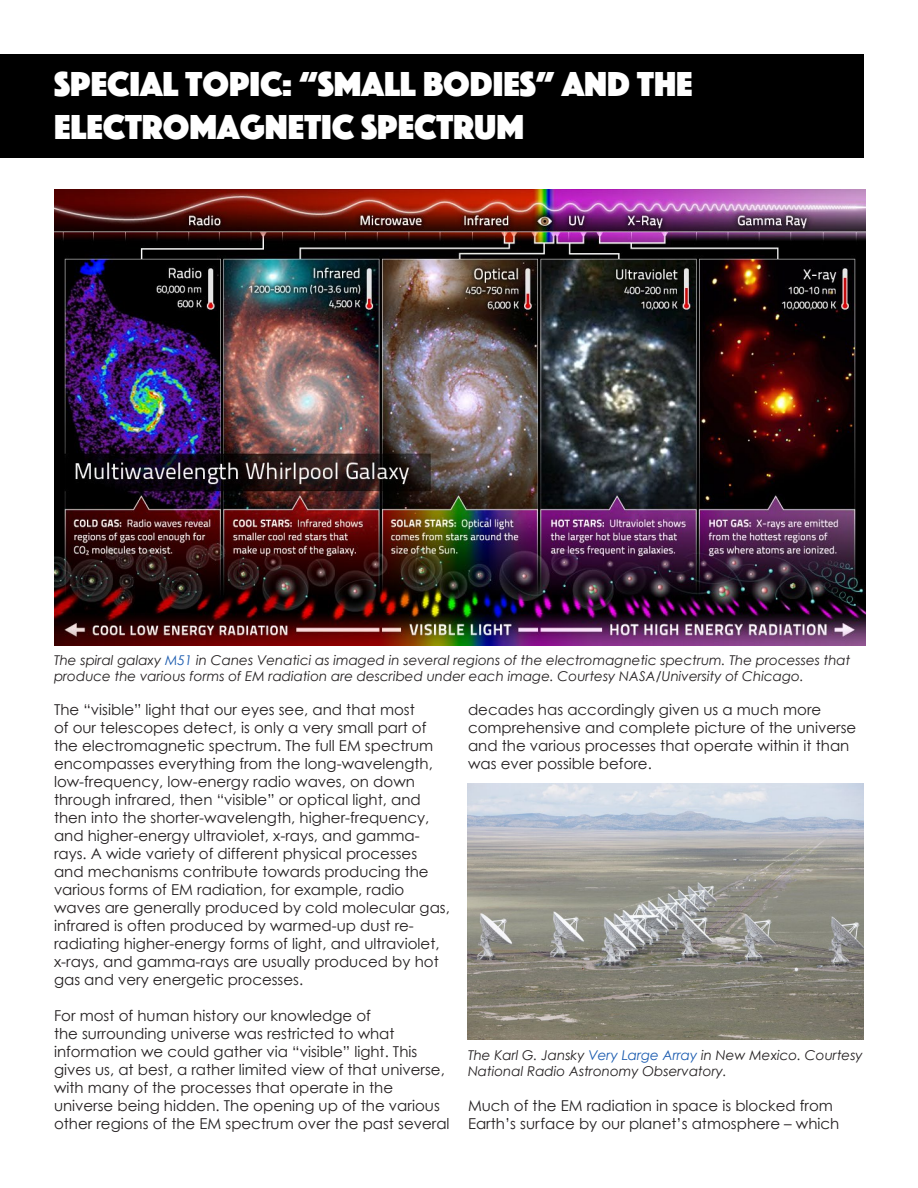
<style>
.page{position:relative;width:918px;height:1188px;background:#fff}
.page>*{position:absolute;margin:0;border:0;box-sizing:border-box;transform-origin:0 0}
.t1{font:36px/43.2px "Phosphate Solid";color:#fff}
.Body_Type{font:15px/18px "Century Gothic";color:#231f20}
.Cutlines{font:italic 13.5px/16.2px "Century Gothic";color:#231f20}
.s1{color:#195aaf}
</style>
<div class="page">
<div style="left:0;top:54px;width:864px;height:104px;background:#000"></div>
<img style="left:54px;top:189px;width:812px;height:456px">
<img style="left:467px;top:783px;width:396px;height:257px">
<p class="t1" style="left:54px;top:61px;width:640px">SPECIAL TOPIC: “SMALL BODIES” AND THE<br>ELECTROMAGNETIC SPECTRUM</p>
<p class="Cutlines" style="left:54px;top:652px;width:798px">The spiral galaxy <span class="s1">M51</span> in Canes Venatici as imaged in several regions of the electromagnetic spectrum. The processes that produce the various forms of EM radiation are described under each image. Courtesy NASA/University of Chicago.</p>
<p class="Body_Type" style="left:54px;top:701px;width:397px">The “visible” light that our eyes see, and that most<br>of our telescopes detect, is only a very small part of the electromagnetic spectrum. The full EM spectrum encompasses everything from the long-wavelength, low-frequency, low-energy radio waves, on down through infrared, then “visible” or optical light, and then into the shorter-wavelength, higher-frequency, and higher-energy ultraviolet, x-rays, and gamma&shy;rays. A wide variety of different physical processes and mechanisms contribute towards producing the various forms of EM radiation, for example, radio waves are generally produced by cold molecular gas, infrared is often produced by warmed-up dust re&shy;radiating higher-energy forms of light, and ultraviolet, x-rays, and gamma-rays are usually produced by hot gas and very energetic processes.</p>
<p class="Body_Type" style="left:54px;top:1007px;width:397px">For most of human history our knowledge of<br>the surrounding universe was restricted to what information we could gather via “visible” light. This gives us, at best, a rather limited view of that universe, with many of the processes that operate in the universe being hidden. The opening up of the various other regions of the EM spectrum over the past several</p>
<p class="Body_Type" style="left:468px;top:701px;width:390px">decades has accordingly given us a much more comprehensive and complete picture of the universe and the various processes that operate within it than was ever possible before.</p>
<p class="Cutlines" style="left:468px;top:1046px;width:396px">The Karl G. Jansky <span class="s1">Very Large Array</span> in New Mexico. Courtesy<br>National Radio Astronomy Observatory.</p>
<p class="Body_Type" style="left:468px;top:1097px;width:373px">Much of the EM radiation in space is blocked from<br>Earth’s surface by our planet’s atmosphere – which</p>
</div>
